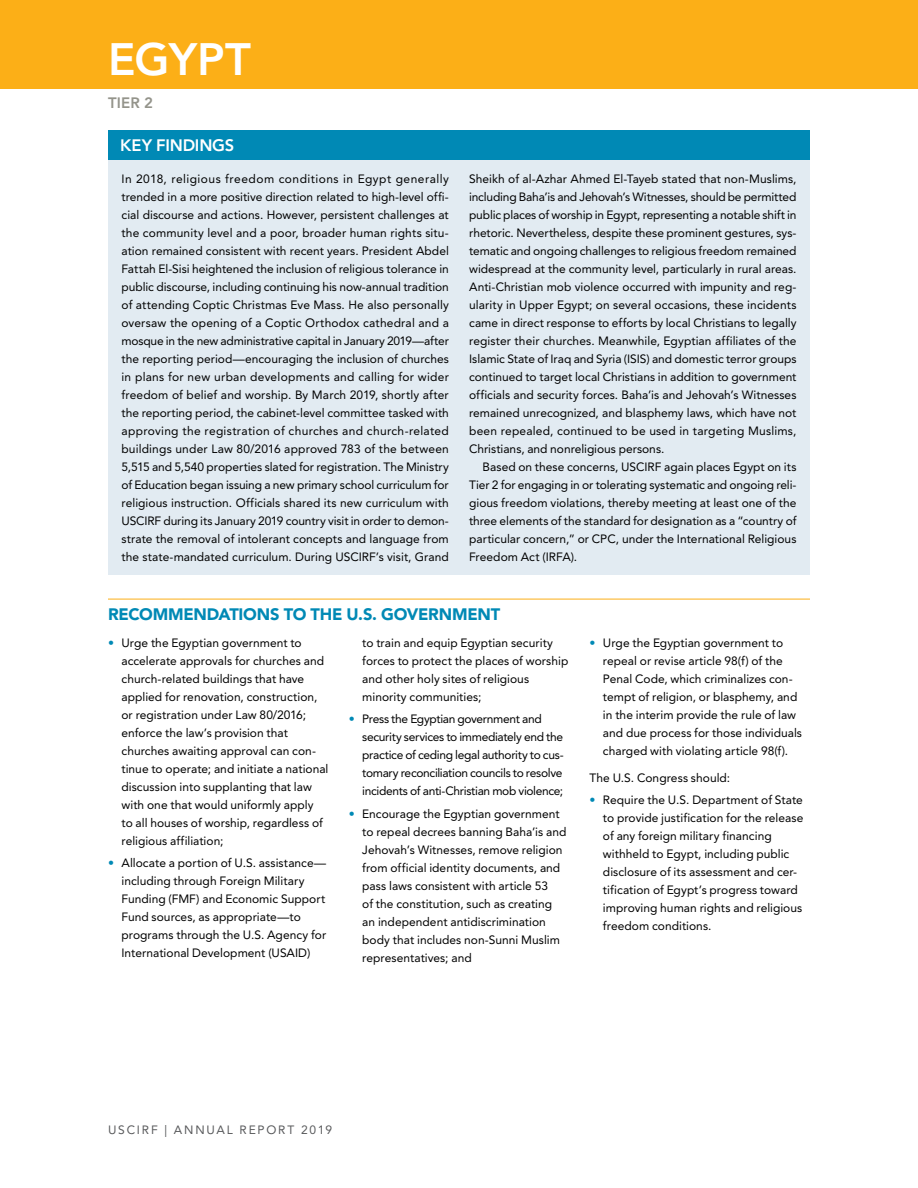
<style>
.page{position:relative;width:918px;height:1188px;background:#fff}
.page>*{position:absolute;margin:0;border:0;box-sizing:border-box;transform-origin:0 0}
.t1{font:800 45px "Avenir LT Std";letter-spacing:-.005em;color:#fff}
.t2{font:900 16.5px "Avenir LT Std";letter-spacing:-.015em;color:#0089b5}
.t3{font:800 16.5px "Avenir LT Std";letter-spacing:-.01em;color:#fff}
.t4{font:800 15px "Avenir LT Std";color:#94948b}
.t5{font:12px/18px "Avenir LT Std";color:#000}
.t6{font:12px/18px "Avenir LT Std";letter-spacing:-.025em;color:#000}
.t7{font:12px "Avenir LT Std";letter-spacing:.15em;color:#58595b}
.s1{color:#0089b5}
</style>
<div class="page">
<div style="left:0;top:0;width:918px;height:89px;background:#fcaf17"></div>
<div style="left:108px;top:130px;width:702px;height:31px;background:#0089b5"></div>
<div style="left:108px;top:160px;width:702px;height:415px;background:#e2ebf2"></div>
<hr style="left:108px;top:599px;width:702px;height:1px;background:#fcaf17">
<h1 class="t1" style="left:108px;top:33px;width:145px">EGYPT</h1>
<p class="t4" style="left:108px;top:94px;width:47px">TIER 2</p>
<h2 class="t3" style="left:120px;top:136px;width:115px">KEY FINDINGS</h2>
<p class="t5" style="left:122px;top:170px;width:329px;text-align:justify">In 2018, religious freedom conditions in Egypt generally trended in a more positive direction related to high-level offi&shy;cial discourse and actions. However, persistent challenges at the community level and a poor, broader human rights situ&shy;ation remained consistent with recent years. President Abdel Fattah El-Sisi heightened the inclusion of religious tolerance in public discourse, including continuing his now-annual tradition of attending Coptic Christmas Eve Mass. He also personally oversaw the opening of a Coptic Orthodox cathedral and a mosque in the new administrative capital in January 2019—after the reporting period—encouraging the inclusion of churches in plans for new urban developments and calling for wider freedom of belief and worship. By March 2019, shortly after the reporting period, the cabinet-level committee tasked with approving the registration of churches and church-related buildings under Law 80/2016 approved 783 of the between 5,515 and 5,540 properties slated for registration. The Ministry of Education began issuing a new primary school curriculum for religious instruction. Officials shared its new curriculum with USCIRF during its January 2019 country visit in order to demon&shy;strate the removal of intolerant concepts and language from the state-mandated curriculum. During USCIRF’s visit, Grand</p>
<p class="t5" style="left:469px;top:170px;width:329px;text-align:justify">Sheikh of al-Azhar Ahmed El-Tayeb stated that non-Muslims, including Baha’is and Jehovah’s Witnesses, should be permitted public places of worship in Egypt, representing a notable shift in rhetoric. Nevertheless, despite these prominent gestures, sys&shy;tematic and ongoing challenges to religious freedom remained widespread at the community level, particularly in rural areas.<br>Anti-Christian mob violence occurred with impunity and reg&shy;ularity in Upper Egypt; on several occasions, these incidents came in direct response to efforts by local Christians to legally register their churches. Meanwhile, Egyptian affiliates of the Islamic State of Iraq and Syria (ISIS) and domestic terror groups continued to target local Christians in addition to government officials and security forces. Baha’is and Jehovah’s Witnesses remained unrecognized, and blasphemy laws, which have not been repealed, continued to be used in targeting Muslims, Christians, and nonreligious persons.</p>
<p class="t5" style="left:469px;top:458px;width:329px;text-align:justify;text-indent:14px">Based on these concerns, USCIRF again places Egypt on its Tier 2 for engaging in or tolerating systematic and ongoing reli&shy;gious freedom violations, thereby meeting at least one of the three elements of the standard for designation as a “country of particular concern,” or CPC, under the International Religious Freedom Act (IRFA).</p>
<h2 class="t2" style="left:108px;top:604px;width:394px">RECOMMENDATIONS TO THE U.S. GOVERNMENT</h2>
<p class="t5" style="left:122px;top:634px;width:209px;text-indent:-14px"><span class="s1">•</span> Urge the Egyptian government to accelerate approvals for churches and church-related buildings that have applied for renovation, construction, or registration under Law 80/2016; enforce the law’s provision that churches awaiting approval can con&shy;tinue to operate; and initiate a national discussion into supplanting that law with one that would uniformly apply<br>to all houses of worship, regardless of religious affiliation;</p>
<p class="t5" style="left:122px;top:854px;width:206px;text-indent:-13px"><span class="s1">•</span> Allocate a portion of U.S. assistance— including through Foreign Military Funding (FMF) and Economic Support Fund sources, as appropriate—to programs through the U.S. Agency for International Development (USAID)</p>
<p class="t5" style="left:362px;top:634px;width:208px">to train and equip Egyptian security forces to protect the places of worship and other holy sites of religious minority communities;</p>
<p class="t6" style="left:362px;top:710px;width:203px;text-indent:-14px"><span class="s1">•</span> Press the Egyptian government and security services to immediately end the practice of ceding legal authority to cus&shy;tomary reconciliation councils to resolve incidents of anti-Christian mob violence;</p>
<p class="t5" style="left:362px;top:805px;width:206px;text-indent:-13px"><span class="s1">•</span> Encourage the Egyptian government to repeal decrees banning Baha’is and Jehovah’s Witnesses, remove religion from official identity documents, and pass laws consistent with article 53<br>of the constitution, such as creating an independent antidiscrimination body that includes non-Sunni Muslim representatives; and</p>
<p class="t5" style="left:603px;top:634px;width:201px;text-indent:-14px"><span class="s1">•</span> Urge the Egyptian government to repeal or revise article 98(f) of the Penal Code, which criminalizes con&shy;tempt of religion, or blasphemy, and in the interim provide the rule of law and due process for those individuals charged with violating article 98(f).</p>
<p class="t5" style="left:589px;top:769px;width:142px">The U.S. Congress should:</p>
<p class="t5" style="left:603px;top:791px;width:202px;text-indent:-13px"><span class="s1">•</span> Require the U.S. Department of State to provide justification for the release of any foreign military financing withheld to Egypt, including public disclosure of its assessment and cer&shy;tification of Egypt’s progress toward improving human rights and religious freedom conditions.</p>
<p class="t7" style="left:108px;top:1123px;width:226px">USCIRF | ANNUAL REPORT 2019</p>
</div>
